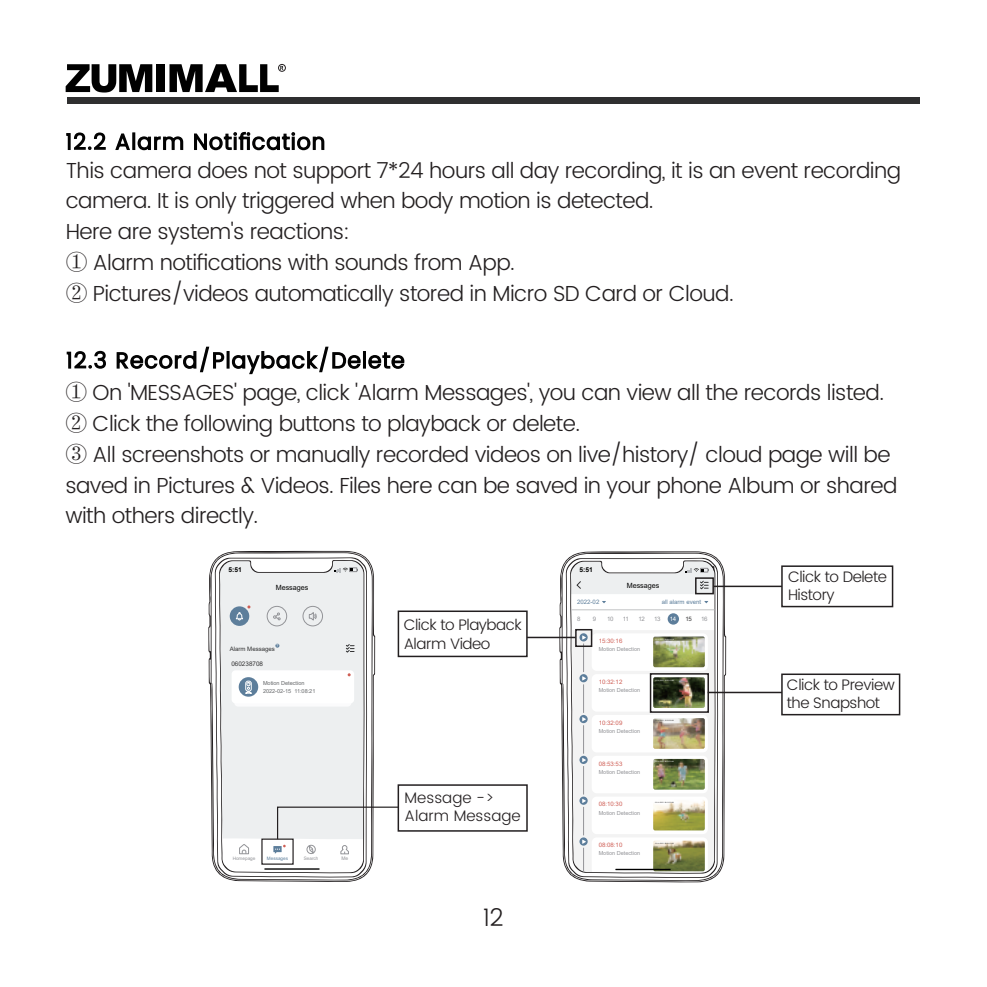
<style>
.page{position:relative;width:987px;height:987px;background:#fff}
.page>*{position:absolute;margin:0;border:0;box-sizing:border-box;transform-origin:0 0}
.t1{font:300 24.3px "Poppins";color:#231f20}
.t2{font:300 21.9px/30.6px "Poppins";letter-spacing:-.025em;color:#231f20}
.t3{font:300 15.3px/18.3px "Poppins";letter-spacing:-.03em;color:#231f20}
.t4{font:300 15.3px/18.3px "Poppins";color:#231f20}
.t5{font:7.2px "Arial";color:#030303}
.t6{font:700 6.6px "Arial";color:#030303}
.t7{font:6.3px "Arial";color:#333334}
.t8{font:6px "Arial";color:#cf5f56}
.t9{font:6px "Arial";color:#5d7e9b}
.t10{font:6px "Arial";color:#333334}
.t11{font:6px "Arial";letter-spacing:-.05em;color:#939498}
.t12{font:6px "Arial";color:#fff}
.t13{font:5.4px "Arial";color:#939498}
.t14{font:5.4px/8.1px "Arial";color:#67696b}
.t15{font:4.8px "Arial";color:#939498}
.t16{font:4.8px "Arial";color:#5d7e9b}
.t17{font:4.2px "Arial";color:#fff}
.s1{font-family:"Adobe Song Std"}
</style>
<div class="page">
<svg style="left:66px;top:132px;width:40px;height:18px"></svg>
<svg style="left:115px;top:133px;width:15px;height:17px"></svg>
<div style="left:132px;top:132px;width:3px;height:18px;border:2px solid #030303"></div>
<svg style="left:137px;top:136px;width:47px;height:15px"></svg>
<svg style="left:194px;top:131px;width:131px;height:20px"></svg>
<svg style="left:66px;top:350px;width:40px;height:19px"></svg>
<svg style="left:116px;top:346px;width:109px;height:27px"></svg>
<div style="left:226px;top:351px;width:3px;height:17px;border:2px solid #030303"></div>
<svg style="left:231px;top:346px;width:174px;height:29px"></svg>
<div style="left:397px;top:784px;width:130px;height:47px;border:2px solid #231f20"></div>
<svg style="left:66px;top:64px;width:86px;height:28px"></svg>
<div style="left:156px;top:64px;width:9px;height:28px;background:#000"></div>
<svg style="left:169px;top:64px;width:114px;height:28px"></svg>
<div style="left:278px;top:64px;width:8px;height:8px;border:1px solid #231f20;border-radius:50%"></div>
<div style="left:67px;top:97px;width:853px;height:7px;background:#2f2f30"></div>
<svg style="left:208px;top:550px;width:167px;height:331px"></svg>
<svg style="left:215px;top:557px;width:152px;height:320px"></svg>
<svg style="left:219px;top:560px;width:145px;height:313px;background:#eaecec"></svg>
<svg style="left:334px;top:567px;width:24px;height:5px"></svg>
<svg style="left:239px;top:844px;width:10px;height:10px"></svg>
<div style="left:230px;top:606px;width:19px;height:20px;background:#5d7e9b;border-radius:50%"></div>
<svg style="left:235px;top:605px;width:15px;height:15px"></svg>
<div style="left:267px;top:606px;width:20px;height:20px;border:1px solid #939498;border-radius:50%"></div>
<svg style="left:273px;top:612px;width:7px;height:8px"></svg>
<div style="left:303px;top:606px;width:20px;height:20px;border:1px solid #939498;border-radius:50%"></div>
<svg style="left:309px;top:611px;width:8px;height:10px"></svg>
<svg style="left:275px;top:643px;width:4px;height:4px"></svg>
<div style="left:234px;top:675px;width:117px;height:31px;background:#fbfbfc;border-radius:4px"></div>
<svg style="left:346px;top:644px;width:8px;height:8px"></svg>
<div style="left:231px;top:670px;width:123px;height:33px;background:#fff;border-radius:4px"></div>
<div style="left:239px;top:677px;width:19px;height:19px;background:#5d7e9b;border-radius:50%"></div>
<div style="left:245px;top:681px;width:6px;height:10px;border:1px solid #fff;border-radius:2px"></div>
<svg style="left:245px;top:682px;width:7px;height:11px"></svg>
<svg style="left:273px;top:806px;width:126px;height:48px"></svg>
<svg style="left:559px;top:551px;width:167px;height:331px"></svg>
<svg style="left:565px;top:558px;width:153px;height:320px"></svg>
<svg style="left:570px;top:560px;width:145px;height:313px"></svg>
<svg style="left:571px;top:561px;width:143px;height:33px"></svg>
<div style="left:667px;top:613px;width:12px;height:11px;background:#5d7e9b;border-radius:50%"></div>
<hr style="left:571px;top:609px;width:143px;height:1px;background:#c2c3c5">
<svg style="left:572px;top:630px;width:142px;height:242px"></svg>
<div style="left:591px;top:633px;width:116px;height:38px;background:#fff;border-radius:5px"></div>
<img style="left:653px;top:636px;width:51px;height:31px">
<div style="left:591px;top:674px;width:116px;height:37px;background:#fff;border-radius:5px"></div>
<img style="left:653px;top:677px;width:51px;height:31px">
<div style="left:591px;top:715px;width:116px;height:37px;background:#fff;border-radius:5px"></div>
<img style="left:653px;top:718px;width:51px;height:30px">
<div style="left:591px;top:755px;width:116px;height:38px;background:#fff;border-radius:5px"></div>
<img style="left:653px;top:759px;width:51px;height:30px">
<div style="left:591px;top:796px;width:116px;height:38px;background:#fff;border-radius:5px"></div>
<img style="left:653px;top:800px;width:51px;height:30px">
<div style="left:575px;top:629px;width:17px;height:18px;border:2px solid #231f20"></div>
<div style="left:649px;top:673px;width:60px;height:39px;border:2px solid #231f20"></div>
<div style="left:695px;top:577px;width:19px;height:17px;border:2px solid #231f20"></div>
<hr style="left:527px;top:636px;width:48px;height:2px;background:#231f20">
<div style="left:397px;top:610px;width:130px;height:47px;border:2px solid #231f20"></div>
<hr style="left:713px;top:585px;width:69px;height:2px;background:#231f20">
<div style="left:781px;top:565px;width:112px;height:42px;border:2px solid #231f20"></div>
<div style="left:781px;top:673px;width:119px;height:42px;border:2px solid #231f20"></div>
<hr style="left:707px;top:691px;width:75px;height:2px;background:#231f20">
<p class="t2" style="left:66px;top:155px;width:837px">This camera does not support 7*24 hours all day recording, it is an event recording camera. It is only triggered when body motion is detected.<br>Here are system's reactions:<br><span class="s1">①</span> Alarm notifications with sounds from App.<br><span class="s1">②</span> Pictures/videos automatically stored in Micro SD Card or Cloud.</p>
<p class="t2" style="left:65px;top:378px;width:833px"><span class="s1">①</span> On 'MESSAGES' page, click 'Alarm Messages', you can view all the records listed.<br><span class="s1">②</span> Click the following buttons to playback or delete.<br><span class="s1">③</span> All screenshots or manually recorded videos on live/history/ cloud page will be saved in Pictures &amp; Videos. Files here can be saved in your phone Album or shared with others directly.</p>
<p class="t6" style="left:228px;top:564px;width:15px">5:51</p>
<p class="t5" style="left:276px;top:582px;width:34px">Messages</p>
<p class="t17" style="left:276px;top:643px;width:4px">?</p>
<p class="t14" style="left:263px;top:678px;width:54px">Motion Detection<br>2022-02-15 11:08:21</p>
<p class="t10" style="left:230px;top:644px;width:47px">Alarm Messages</p>
<p class="t7" style="left:231px;top:660px;width:33px">060238708</p>
<p class="t15" style="left:233px;top:855px;width:24px">Homepage</p>
<p class="t16" style="left:267px;top:855px;width:23px">Messages</p>
<p class="t15" style="left:304px;top:855px;width:16px">Search</p>
<p class="t15" style="left:341px;top:855px;width:8px">Me</p>
<p class="t3" style="left:403px;top:616px;width:120px">Click to Playback<br>Alarm Video</p>
<p class="t4" style="left:404px;top:789px;width:118px">Message -&gt;<br>Alarm Message</p>
<p class="t1" style="left:483px;top:899px;width:22px">12</p>
<p class="t6" style="left:579px;top:565px;width:15px">5:51</p>
<p class="t5" style="left:626px;top:580px;width:34px">Messages</p>
<p class="t9" style="left:577px;top:597px;width:24px">2022-02</p>
<p class="t11" style="left:577px;top:614px;width:5px">8</p>
<p class="t11" style="left:592px;top:614px;width:5px">9</p>
<p class="t11" style="left:607px;top:614px;width:8px">10</p>
<p class="t11" style="left:623px;top:614px;width:8px">11</p>
<p class="t11" style="left:638px;top:614px;width:8px">12</p>
<p class="t11" style="left:654px;top:614px;width:8px">13</p>
<p class="t12" style="left:669px;top:614px;width:8px">14</p>
<p class="t10" style="left:685px;top:614px;width:8px">15</p>
<p class="t11" style="left:701px;top:614px;width:8px">16</p>
<p class="t9" style="left:661px;top:597px;width:41px">all alarm event</p>
<p class="t8" style="left:598px;top:637px;width:25px">15:30:16</p>
<p class="t13" style="left:598px;top:645px;width:43px">Motion Detection</p>
<p class="t8" style="left:598px;top:677px;width:25px">10:32:12</p>
<p class="t13" style="left:598px;top:686px;width:43px">Motion Detection</p>
<p class="t8" style="left:598px;top:718px;width:25px">10:32:09</p>
<p class="t13" style="left:598px;top:727px;width:43px">Motion Detection</p>
<p class="t8" style="left:598px;top:759px;width:25px">08:53:53</p>
<p class="t13" style="left:598px;top:768px;width:43px">Motion Detection</p>
<p class="t8" style="left:598px;top:800px;width:25px">08:10:30</p>
<p class="t13" style="left:598px;top:809px;width:43px">Motion Detection</p>
<p class="t8" style="left:598px;top:841px;width:25px">08:08:10</p>
<p class="t13" style="left:598px;top:849px;width:43px">Motion Detection</p>
<p class="t3" style="left:788px;top:568px;width:100px">Click to Delete<br>History</p>
<p class="t3" style="left:787px;top:676px;width:109px">Click to Preview the Snapshot</p>
</div>
